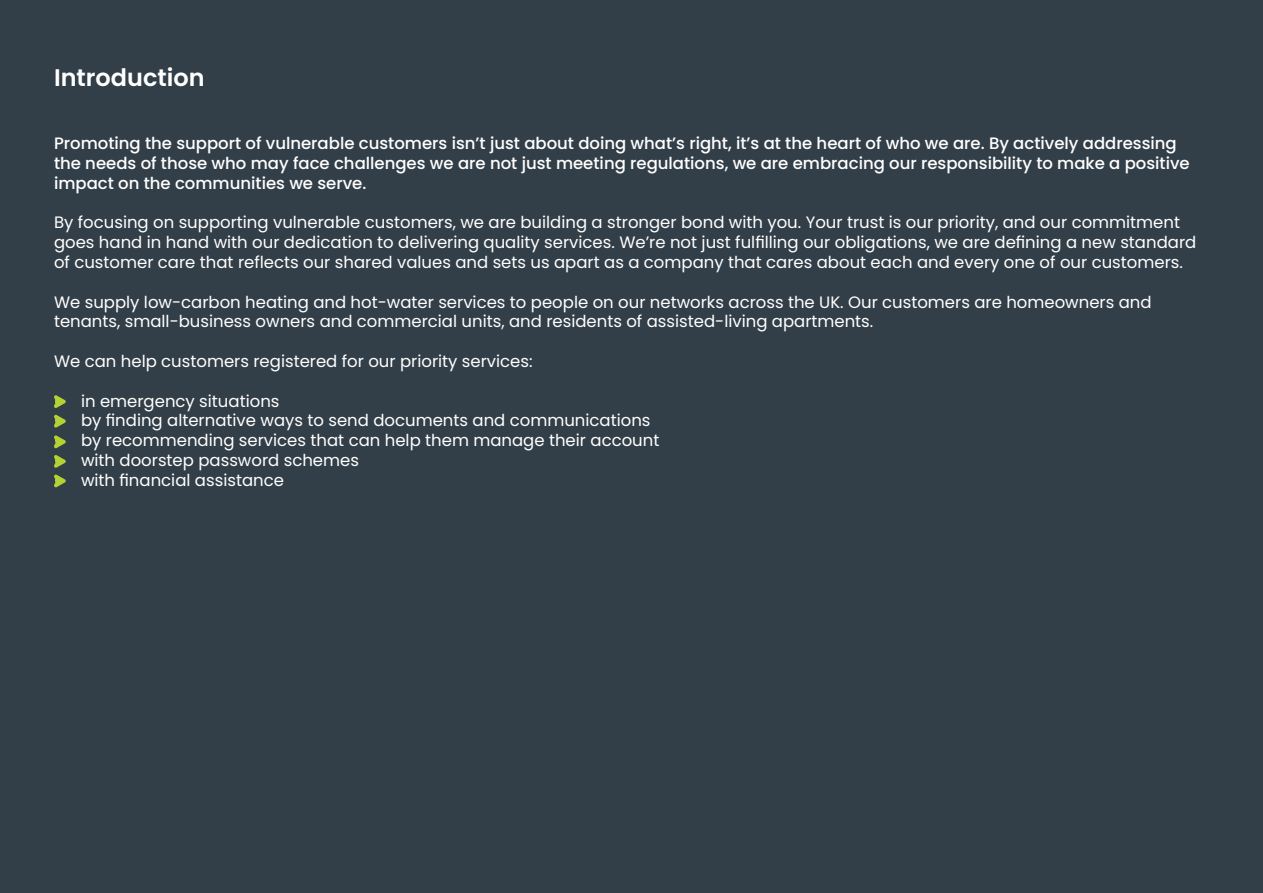
<style>
.page{position:relative;width:1263px;height:893px;background:#333f48}
.page>*{position:absolute;margin:0;border:0;box-sizing:border-box;transform-origin:0 0}
.t1{font:600 24px "Poppins";color:#fff}
.t2{font:16.5px/19.8px "Poppins";color:#fff}
.t3{font:500 16.5px/19.8px "Poppins";color:#fff}
</style>
<div class="page">
<svg style="left:54px;top:395px;width:12px;height:13px"></svg>
<svg style="left:54px;top:415px;width:12px;height:13px"></svg>
<svg style="left:54px;top:435px;width:12px;height:13px"></svg>
<svg style="left:54px;top:455px;width:12px;height:13px"></svg>
<svg style="left:54px;top:475px;width:12px;height:12px"></svg>
<p class="t1" style="left:54px;top:63px;width:152px">Introduction</p>
<p class="t3" style="left:54px;top:134px;width:1137px">Promoting the support of vulnerable customers isn’t just about doing what’s right, it’s at the heart of who we are. By actively addressing the needs of those who may face challenges we are not just meeting regulations, we are embracing our responsibility to make a positive impact on the communities we serve.</p>
<p class="t2" style="left:54px;top:213px;width:1144px">By focusing on supporting vulnerable customers, we are building a stronger bond with you. Your trust is our priority, and our commitment goes hand in hand with our dedication to delivering quality services. We’re not just fulfilling our obligations, we are defining a new standard of customer care that reflects our shared values and sets us apart as a company that cares about each and every one of our customers.</p>
<p class="t2" style="left:54px;top:292px;width:1099px">We supply low-carbon heating and hot-water services to people on our networks across the UK. Our customers are homeowners and tenants, small-business owners and commercial units, and residents of assisted-living apartments.</p>
<p class="t2" style="left:54px;top:351px;width:480px">We can help customers registered for our priority services:</p>
<p class="t2" style="left:54px;top:391px;width:227px">• in emergency situations</p>
<p class="t2" style="left:54px;top:411px;width:598px">• by finding alternative ways to send documents and communications</p>
<p class="t2" style="left:54px;top:431px;width:607px">• by recommending services that can help them manage their account</p>
<p class="t2" style="left:54px;top:450px;width:306px">• with doorstep password schemes</p>
<p class="t2" style="left:54px;top:470px;width:231px">• with financial assistance</p>
</div>
